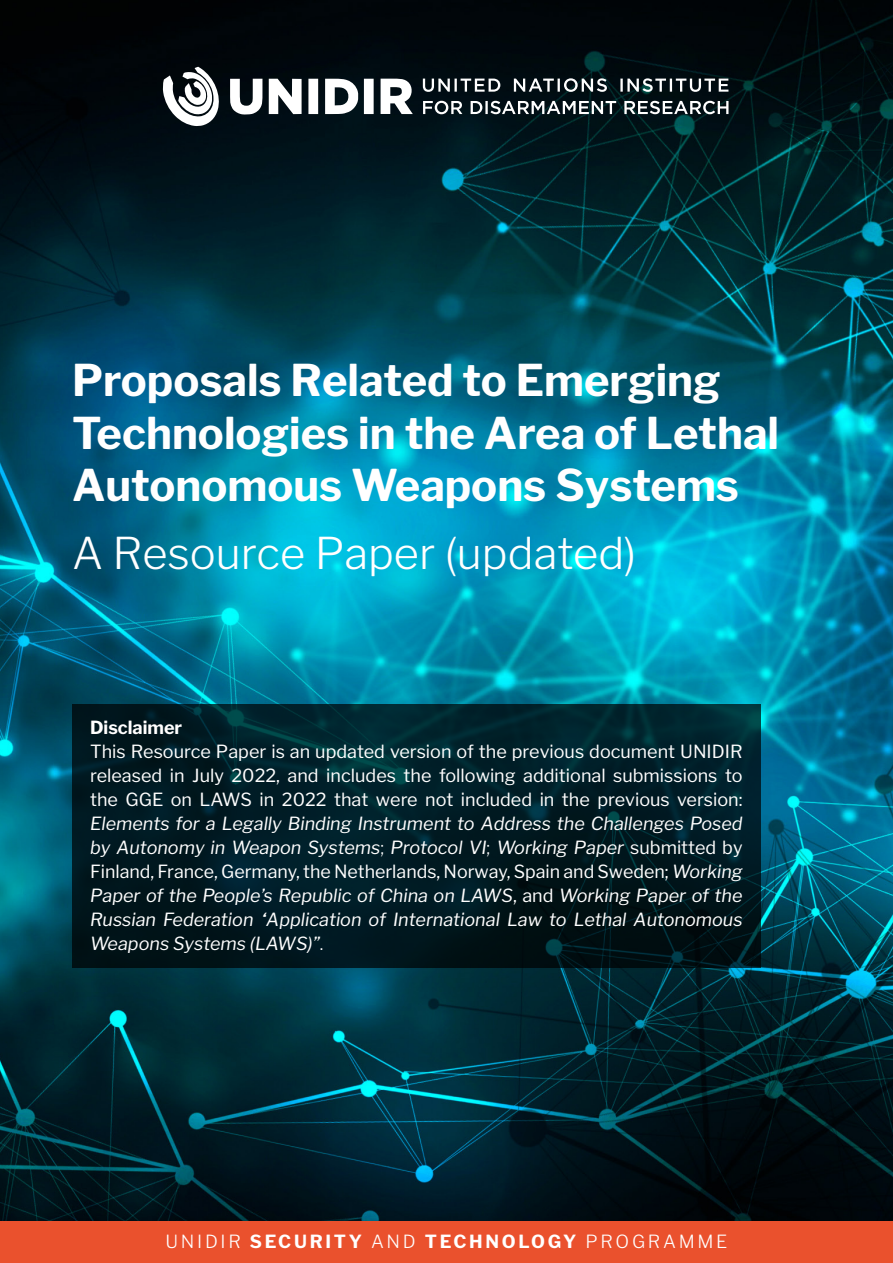
<style>
.page{position:relative;width:893px;height:1263px;background:#fff}
.page>*{position:absolute;margin:0;border:0;box-sizing:border-box;transform-origin:0 0}
.t1{font:700 43.5px/52.5px "Libre Franklin";color:#fff}
.t2{font:300 43.5px "Libre Franklin";color:#fff}
.t3{font:italic 18px/24px "Libre Franklin";color:#fff;text-align:justify}
.t4{font:18px/24px "Libre Franklin";color:#fff;text-align:justify}
.t5{font:300 18px "Libre Franklin";letter-spacing:.15em;color:#fff}
.t6{font:700 18px "Libre Franklin";color:#fff}
.s1{font-weight:300;font-style:normal}
.s2{font-style:normal}
.s3{font-weight:700}
</style>
<div class="page">
<img style="left:0;top:0;width:893px;height:1222px">
<svg style="left:163px;top:67px;width:59px;height:59px"></svg>
<svg style="left:230px;top:79px;width:32px;height:36px"></svg>
<svg style="left:269px;top:79px;width:33px;height:35px"></svg>
<svg style="left:308px;top:79px;width:10px;height:35px"></svg>
<svg style="left:325px;top:79px;width:33px;height:35px"></svg>
<svg style="left:364px;top:79px;width:10px;height:35px"></svg>
<svg style="left:381px;top:79px;width:32px;height:35px"></svg>
<svg style="left:423px;top:79px;width:77px;height:13px"></svg>
<svg style="left:514px;top:78px;width:93px;height:14px"></svg>
<svg style="left:620px;top:78px;width:108px;height:14px"></svg>
<svg style="left:423px;top:101px;width:39px;height:13px"></svg>
<svg style="left:471px;top:101px;width:145px;height:13px"></svg>
<svg style="left:624px;top:101px;width:104px;height:13px"></svg>
<div style="left:0;top:1222px;width:893px;height:41px;background:#ea512d"></div>
<svg style="left:72px;top:704px;width:689px;height:263px;background:#001b23"></svg>
<h1 class="t1" style="left:72px;top:354px;width:709px">Proposals Related to Emerging<br>Technologies in the Area of Lethal<br>Autonomous Weapons Systems</h1>
<h1 class="t2" style="left:72px;top:527px;width:566px">A Resource Paper (updated)</h1>
<p class="t6" style="left:90px;top:717px;width:94px">Disclaimer</p>
<p class="t4" style="left:90px;top:740px;width:654px">This Resource Paper is an updated version of the previous document UNIDIR released in July 2022, and includes the following additional submissions to the GGE on LAWS in 2022 that were not included in the previous version:</p>
<p class="t3" style="left:90px;top:812px;width:654px">Elements for a Legally Binding Instrument to Address the Challenges Posed by Autonomy in Weapon Systems<span class="s1">;</span> Protocol VI<span class="s1">;</span> Working Paper <span class="s2">submitted by Finland, France, Germany, the Netherlands, Norway, Spain and Sweden;</span> Working Paper of the People’s Republic of China on LAWS<span class="s2">, and</span> Working Paper of the Russian Federation “Application of International Law to Lethal Autonomous Weapons Systems (LAWS)”<span class="s1">.</span></p>
<p class="t5" style="left:165px;top:1230px;width:563px">UNIDIR <span class="s3">SECURITY</span> AND <span class="s3">TECHNOLOGY</span> PROGRAMME</p>
</div>
